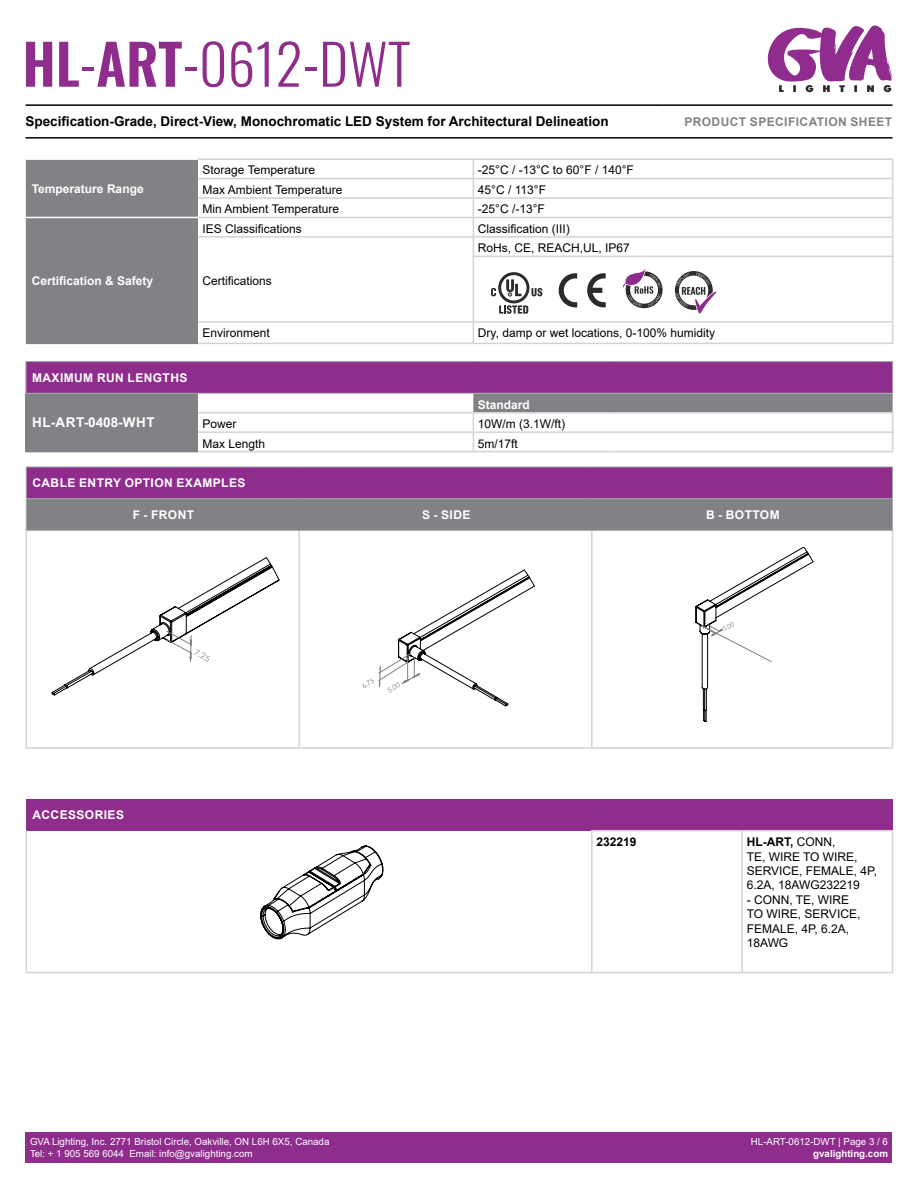
<style>
.page{position:relative;width:918px;height:1188px;background:#fff}
.page>*{position:absolute;margin:0;border:0;box-sizing:border-box;transform-origin:0 0}
.t1{font:300 55.5px "Oswald";color:#8f2d8d}
.t2{font:700 13.5px "Arial";color:#000}
.t3{font:700 13.5px "Arial";letter-spacing:.035em;color:#fff}
.t4{font:12px/14.4px "Arial";color:#000}
.t5{font:700 12px "Arial";letter-spacing:.035em;color:#fff}
.t6{font:700 12px "Arial";color:#fff}
.t7{font:700 12px "Arial";letter-spacing:.035em;color:#808285}
.t8{font:700 12px "Arial";color:#000}
.t9{font:9.75px/11.7px "Arial";color:#fff}
.t10{font:700 9.75px "Arial";color:#fff}
.t11{font:8.4px "Century Gothic";color:#808080}
.t12{font:7.05px "Century Gothic";color:#808080}
.t13{font:6.3px "Century Gothic";color:#808080}
.s1{font-weight:600}
.s2{font-weight:700}
</style>
<div class="page">
<div style="left:26px;top:1132px;width:866px;height:30px;background:#8f2d8d"></div>
<hr style="left:26px;top:104px;width:637px;height:2px;background:#000">
<hr style="left:26px;top:137px;width:637px;height:2px;background:#000">
<hr style="left:663px;top:104px;width:229px;height:2px;background:#000">
<hr style="left:663px;top:137px;width:229px;height:2px;background:#000">
<svg style="left:768px;top:26px;width:124px;height:66px"></svg>
<div style="left:26px;top:799px;width:866px;height:32px;background:#8f2d8d"></div>
<hr style="left:591px;top:830px;width:151px;height:1px;background:#d1d3d4">
<hr style="left:592px;top:972px;width:150px;height:1px;background:#d1d3d4">
<hr style="left:742px;top:830px;width:151px;height:1px;background:#d1d3d4">
<hr style="left:741px;top:831px;width:2px;height:141px;background:#d1d3d4">
<hr style="left:892px;top:831px;width:1px;height:141px;background:#d1d3d4">
<hr style="left:742px;top:972px;width:151px;height:1px;background:#d1d3d4">
<hr style="left:26px;top:831px;width:1px;height:141px;background:#d1d3d4">
<hr style="left:591px;top:831px;width:2px;height:141px;background:#d1d3d4">
<hr style="left:26px;top:972px;width:566px;height:1px;background:#d1d3d4">
<div style="left:26px;top:362px;width:867px;height:31px;background:#8f2d8d"></div>
<div style="left:26px;top:393px;width:172px;height:59px;background:#808285"></div>
<hr style="left:198px;top:431px;width:275px;height:2px;background:#d1d3d4">
<hr style="left:198px;top:451px;width:275px;height:1px;background:#d1d3d4">
<hr style="left:473px;top:451px;width:141px;height:1px;background:#d1d3d4">
<hr style="left:614px;top:451px;width:138px;height:1px;background:#d1d3d4">
<hr style="left:752px;top:451px;width:141px;height:1px;background:#d1d3d4">
<svg style="left:473px;top:394px;width:420px;height:57px"></svg>
<hr style="left:198px;top:412px;width:275px;height:1px;background:#d1d3d4">
<hr style="left:473px;top:412px;width:141px;height:1px;background:#d1d3d4">
<hr style="left:614px;top:412px;width:138px;height:1px;background:#d1d3d4">
<hr style="left:752px;top:412px;width:141px;height:1px;background:#d1d3d4">
<hr style="left:26px;top:361px;width:172px;height:1px;background:#a7a9ac">
<hr style="left:26px;top:362px;width:1px;height:31px;background:#a7a9ac">
<hr style="left:198px;top:361px;width:275px;height:1px;background:#a7a9ac">
<hr style="left:473px;top:361px;width:141px;height:1px;background:#a7a9ac">
<hr style="left:614px;top:361px;width:138px;height:1px;background:#a7a9ac">
<hr style="left:752px;top:361px;width:141px;height:1px;background:#a7a9ac">
<hr style="left:892px;top:362px;width:1px;height:31px;background:#a7a9ac">
<hr style="left:26px;top:393px;width:172px;height:1px;background:#a7a9ac">
<hr style="left:198px;top:393px;width:275px;height:1px;background:#a7a9ac">
<hr style="left:473px;top:393px;width:141px;height:1px;background:#a7a9ac">
<hr style="left:614px;top:393px;width:138px;height:1px;background:#a7a9ac">
<hr style="left:752px;top:393px;width:141px;height:1px;background:#a7a9ac">
<div style="left:26px;top:160px;width:172px;height:183px;background:#808285"></div>
<hr style="left:198px;top:236px;width:275px;height:2px;background:#d1d3d4">
<hr style="left:198px;top:321px;width:275px;height:2px;background:#d1d3d4">
<hr style="left:198px;top:343px;width:275px;height:1px;background:#d1d3d4">
<hr style="left:26px;top:343px;width:172px;height:1px;background:#808285">
<hr style="left:473px;top:343px;width:420px;height:1px;background:#d1d3d4">
<hr style="left:198px;top:158px;width:275px;height:2px;background:#d1d3d4">
<hr style="left:473px;top:158px;width:420px;height:2px;background:#d1d3d4">
<hr style="left:198px;top:178px;width:275px;height:1px;background:#d1d3d4">
<hr style="left:473px;top:178px;width:420px;height:1px;background:#d1d3d4">
<hr style="left:198px;top:197px;width:275px;height:2px;background:#d1d3d4">
<hr style="left:473px;top:197px;width:420px;height:2px;background:#d1d3d4">
<hr style="left:198px;top:217px;width:275px;height:1px;background:#d1d3d4">
<hr style="left:473px;top:217px;width:420px;height:1px;background:#d1d3d4">
<hr style="left:473px;top:236px;width:420px;height:2px;background:#d1d3d4">
<svg style="left:473px;top:160px;width:1px;height:96px"></svg>
<svg style="left:892px;top:160px;width:1px;height:96px"></svg>
<hr style="left:473px;top:256px;width:420px;height:1px;background:#d1d3d4">
<hr style="left:473px;top:257px;width:1px;height:64px;background:#d1d3d4">
<hr style="left:892px;top:257px;width:1px;height:64px;background:#d1d3d4">
<hr style="left:473px;top:321px;width:420px;height:2px;background:#d1d3d4">
<svg style="left:473px;top:323px;width:1px;height:20px"></svg>
<svg style="left:892px;top:323px;width:1px;height:20px"></svg>
<hr style="left:26px;top:217px;width:172px;height:1px;background:#fff">
<svg style="left:491px;top:272px;width:51px;height:42px"></svg>
<svg style="left:587px;top:273px;width:19px;height:34px"></svg>
<svg style="left:559px;top:273px;width:18px;height:34px"></svg>
<svg style="left:623px;top:269px;width:40px;height:40px"></svg>
<svg style="left:675px;top:271px;width:41px;height:43px"></svg>
<svg style="left:260px;top:845px;width:124px;height:94px"></svg>
<div style="left:26px;top:467px;width:866px;height:32px;background:#8f2d8d"></div>
<div style="left:27px;top:499px;width:865px;height:31px;background:#808285"></div>
<hr style="left:299px;top:747px;width:293px;height:2px;background:#d1d3d4">
<hr style="left:26px;top:531px;width:1px;height:216px;background:#d1d3d4">
<hr style="left:298px;top:531px;width:2px;height:216px;background:#d1d3d4">
<hr style="left:26px;top:747px;width:273px;height:2px;background:#d1d3d4">
<hr style="left:591px;top:531px;width:2px;height:216px;background:#d1d3d4">
<hr style="left:892px;top:531px;width:1px;height:216px;background:#d1d3d4">
<hr style="left:592px;top:747px;width:301px;height:2px;background:#d1d3d4">
<hr style="left:26px;top:467px;width:273px;height:1px;background:#a7a9ac">
<hr style="left:26px;top:467px;width:1px;height:31px;background:#a7a9ac">
<hr style="left:299px;top:467px;width:293px;height:1px;background:#a7a9ac">
<hr style="left:592px;top:467px;width:301px;height:1px;background:#a7a9ac">
<hr style="left:892px;top:467px;width:1px;height:31px;background:#a7a9ac">
<hr style="left:26px;top:498px;width:273px;height:1px;background:#a7a9ac">
<hr style="left:26px;top:499px;width:1px;height:31px;background:#a7a9ac">
<hr style="left:299px;top:498px;width:293px;height:1px;background:#a7a9ac">
<hr style="left:592px;top:498px;width:301px;height:1px;background:#a7a9ac">
<hr style="left:892px;top:499px;width:1px;height:31px;background:#a7a9ac">
<hr style="left:26px;top:530px;width:273px;height:1px;background:#a7a9ac">
<hr style="left:299px;top:530px;width:293px;height:1px;background:#a7a9ac">
<hr style="left:592px;top:530px;width:301px;height:1px;background:#a7a9ac">
<svg style="left:695px;top:548px;width:118px;height:174px"></svg>
<svg style="left:378px;top:569px;width:157px;height:137px"></svg>
<svg style="left:52px;top:557px;width:227px;height:138px"></svg>
<h1 class="t1" style="left:22px;top:15px;width:390px"><span class="s1">HL</span>-<span class="s1">ART</span>-0612-DWT</h1>
<p class="t2" style="left:26px;top:112px;width:585px">Specification-Grade, Direct-View, Monochromatic LED System for Architectural Delineation</p>
<p class="t7" style="left:684px;top:113px;width:209px">PRODUCT SPECIFICATION SHEET</p>
<p class="t6" style="left:32px;top:180px;width:113px">Temperature Range</p>
<p class="t6" style="left:32px;top:272px;width:123px">Certification &amp; Safety</p>
<p class="t4" style="left:203px;top:163px;width:114px">Storage Temperature</p>
<p class="t4" style="left:478px;top:163px;width:157px">-25°C / -13°C to 60°F / 140°F</p>
<p class="t4" style="left:203px;top:182px;width:141px">Max Ambient Temperature</p>
<p class="t4" style="left:478px;top:182px;width:70px">45°C / 113°F</p>
<p class="t4" style="left:203px;top:202px;width:138px">Min Ambient Temperature</p>
<p class="t4" style="left:478px;top:202px;width:68px">-25°C /-13°F</p>
<p class="t4" style="left:203px;top:221px;width:101px">IES Classifications</p>
<p class="t4" style="left:478px;top:221px;width:94px">Classification (III)</p>
<p class="t4" style="left:203px;top:273px;width:71px">Certifications</p>
<p class="t4" style="left:478px;top:241px;width:154px">RoHs, CE, REACH,UL, IP67</p>
<p class="t5" style="left:32px;top:369px;width:157px">MAXIMUM RUN LENGTHS</p>
<p class="t3" style="left:32px;top:413px;width:124px">HL-ART-0408-WHT</p>
<p class="t4" style="left:203px;top:326px;width:69px">Environment</p>
<p class="t4" style="left:478px;top:326px;width:239px">Dry, damp or wet locations, 0-100% humidity</p>
<p class="t6" style="left:478px;top:396px;width:54px">Standard</p>
<p class="t4" style="left:203px;top:416px;width:36px">Power</p>
<p class="t4" style="left:478px;top:416px;width:89px">10W/m (3.1W/ft)</p>
<p class="t4" style="left:203px;top:436px;width:64px">Max Length</p>
<p class="t4" style="left:478px;top:436px;width:42px">5m/17ft</p>
<p class="t5" style="left:32px;top:474px;width:215px">CABLE ENTRY OPTION EXAMPLES</p>
<p class="t5" style="left:133px;top:506px;width:63px">F - FRONT</p>
<p class="t5" style="left:422px;top:506px;width:50px">S - SIDE</p>
<p class="t5" style="left:706px;top:506px;width:75px">B - BOTTOM</p>
<p class="t5" style="left:32px;top:807px;width:93px">ACCESSORIES</p>
<p class="t11" style="left:198px;top:646px;width:18px;rotate:29deg">7.25</p>
<p class="t12" style="left:359px;top:683px;width:15px;rotate:-34deg">6.75</p>
<p class="t12" style="left:386px;top:686px;width:15px;rotate:-29deg">5.00</p>
<p class="t13" style="left:721px;top:625px;width:14px;rotate:-30deg">5.00</p>
<p class="t8" style="left:596px;top:834px;width:42px">232219</p>
<p class="t4" style="left:747px;top:835px;width:132px"><span class="s2">HL-ART,</span> CONN,<br>TE, WIRE TO WIRE,<br>SERVICE, FEMALE, 4P,<br>6.2A, 18AWG232219</p>
<p class="t4" style="left:747px;top:892px;width:115px">- CONN, TE, WIRE<br>TO WIRE, SERVICE,<br>FEMALE, 4P, 6.2A,<br>18AWG</p>
<p class="t9" style="left:751px;top:1136px;width:139px">HL-ART-0612-DWT | Page 3 / 6</p>
<p class="t9" style="left:30px;top:1136px;width:301px">GVA Lighting, Inc. 2771 Bristol Circle, Oakville, ON L6H 6X5, Canada<br>Tel: + 1 905 569 6044 Email: info@gvalighting.com</p>
<p class="t10" style="left:813px;top:1146px;width:76px">gvalighting.com</p>
</div>
